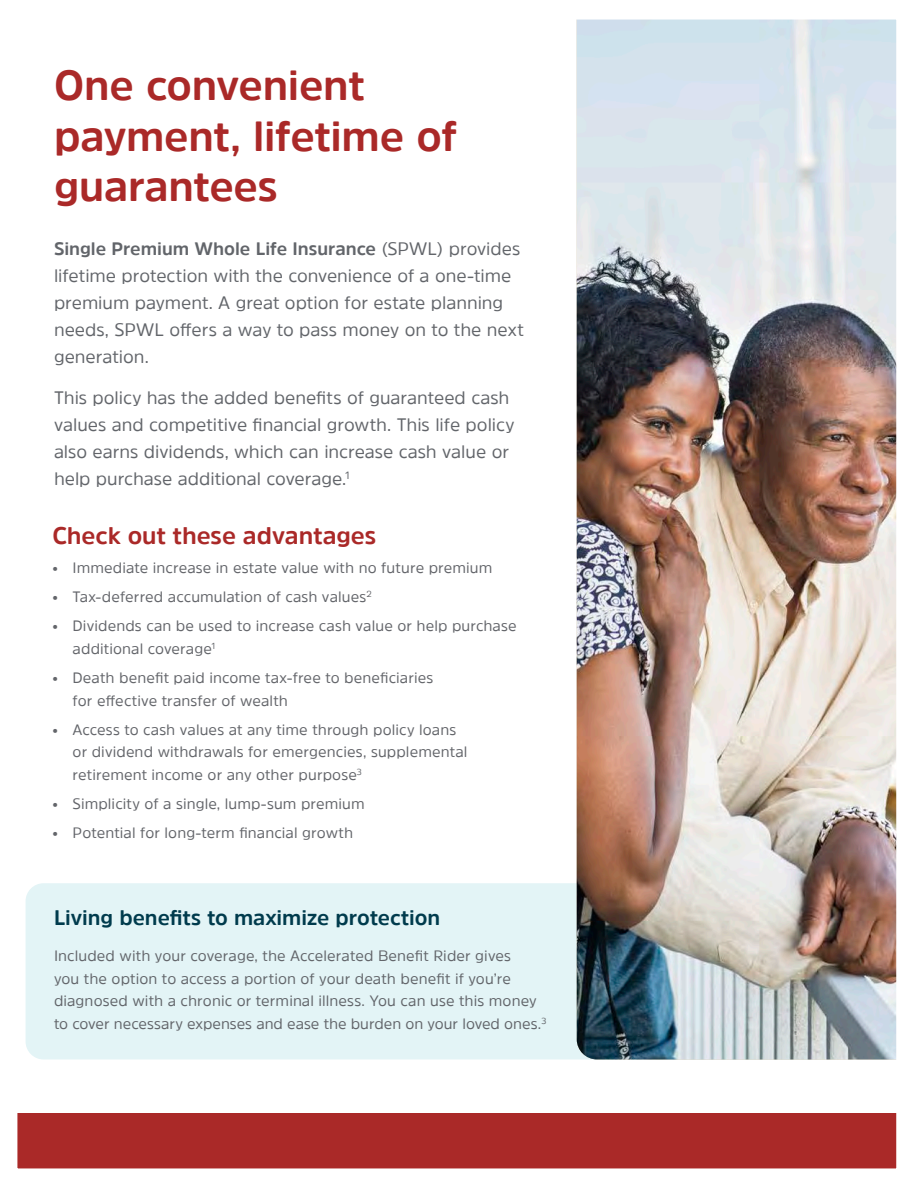
<style>
.page{position:relative;width:918px;height:1188px;background:#fff}
.page>*{position:absolute;margin:0;border:0;box-sizing:border-box;transform-origin:0 0}
.H2_-_28pt_Bold_30_pt_leading__red{font:700 42px/50.4px "Amsi Pro";letter-spacing:-.005em;color:#aa2928}
.Bullet_Standard_10pt_15pt_leading{font:700 24px "Amsi Pro";color:#aa2928}
.bodycopy{font:700 21px "Amsi Pro";color:#003b4d}
.bodycopy-2{font:18px/27px "Amsi Pro";color:#62656a}
.t1{font:15px/22.5px "Amsi Pro";letter-spacing:.005em;color:#63656a}
.bodycopy-3{font:15px/22.5px "Amsi Pro";letter-spacing:.005em;color:#62656a}
.s1{font-weight:700}
</style>
<div class="page">
<img style="left:17px;top:19px;width:880px;height:1150px">
<p class="H2_-_28pt_Bold_30_pt_leading__red" style="left:54px;top:59px;width:405px">One convenient payment, lifetime of guarantees</p>
<p class="bodycopy-2" style="left:54px;top:235px;width:471px"><span class="s1">Single Premium Whole Life Insurance</span> (SPWL) provides lifetime protection with the convenience of a one-time premium payment. A great option for estate planning needs, SPWL offers a way to pass money on to the next generation.</p>
<p class="bodycopy-2" style="left:54px;top:384px;width:462px">This policy has the added benefits of guaranteed cash values and competitive financial growth. This life policy also earns dividends, which can increase cash value or help purchase additional coverage.<sup>1</sup></p>
<p class="Bullet_Standard_10pt_15pt_leading" style="left:52px;top:519px;width:325px">Check out these advantages</p>
<p class="t1" style="left:52px;top:556px;width:442px">• Immediate increase in estate value with no future premium</p>
<p class="t1" style="left:52px;top:585px;width:321px">• Tax-deferred accumulation of cash values<sup>2</sup></p>
<p class="t1" style="left:73px;top:615px;width:446px;text-indent:-20px">• Dividends can be used to increase cash value or help purchase additional coverage<sup>1</sup></p>
<p class="t1" style="left:73px;top:666px;width:362px;text-indent:-20px">• Death benefit paid income tax-free to beneficiaries for effective transfer of wealth</p>
<p class="t1" style="left:73px;top:718px;width:396px;text-indent:-20px">• Access to cash values at any time through policy loans or dividend withdrawals for emergencies, supplemental retirement income or any other purpose<sup>3</sup></p>
<p class="t1" style="left:52px;top:792px;width:314px">• Simplicity of a single, lump-sum premium</p>
<p class="t1" style="left:52px;top:822px;width:302px">• Potential for long-term financial growth</p>
<p class="bodycopy" style="left:54px;top:904px;width:388px">Living benefits to maximize protection</p>
<p class="bodycopy-3" style="left:54px;top:945px;width:494px">Included with your coverage, the Accelerated Benefit Rider gives<br>you the option to access a portion of your death benefit if you’re diagnosed with a chronic or terminal illness. You can use this money to cover necessary expenses and ease the burden on your loved ones.<sup>3</sup></p>
</div>
